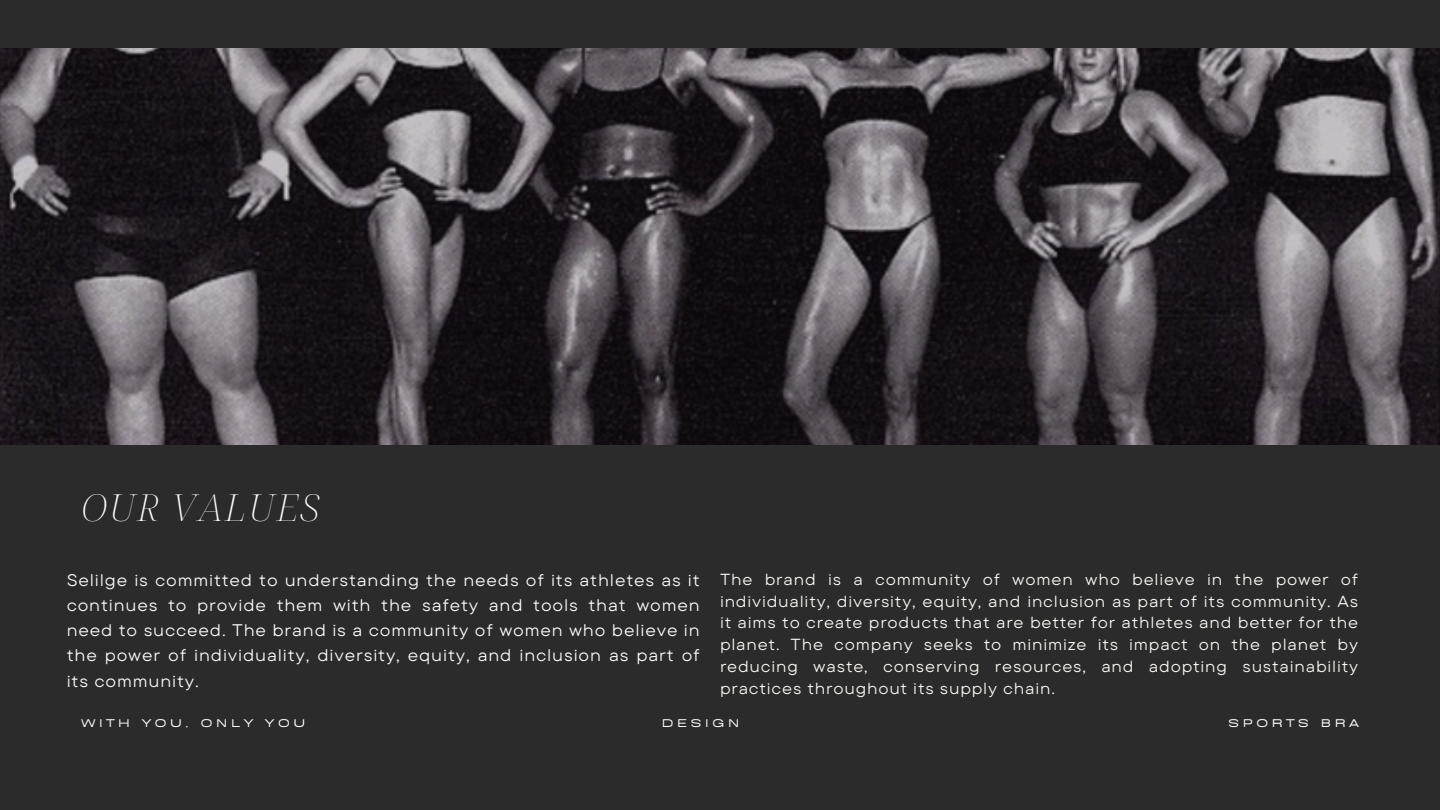
<style>
.page{position:relative;width:1440px;height:810px;background:#2b2b2b}
.page>*{position:absolute;margin:0;border:0;box-sizing:border-box;transform-origin:0 0}
.t1{font:italic 200 37.3px "Noto Serif Display";letter-spacing:.05em;color:#fcfbf8}
.t2{font:16.8px/25.1px "TT Commons Pro Exp";letter-spacing:.05em;color:#fcfbf8;text-align:justify}
.t3{font:16px/21.8px "TT Commons Pro Exp";letter-spacing:.05em;color:#faf7f2;text-align:justify}
.t4{font:700 13px "BD Sans";letter-spacing:.245em;color:#fcfbf8}
</style>
<div class="page">
<img style="left:0;top:48px;width:1440px;height:396px">
<h2 class="t1" style="left:81px;top:481px;width:240px">OUR VALUES</h2>
<h1 class="t2" style="left:67px;top:567px;width:635px">Selilge is committed to understanding the needs of its athletes as it continues to provide them with the safety and tools that women need to succeed. The brand is a community of women who believe in the power of individuality, diversity, equity, and inclusion as part of its community.</h1>
<p class="t3" style="left:720px;top:568px;width:640px">The brand is a community of women who believe in the power of individuality, diversity, equity, and inclusion as part of its community. As it aims to create products that are better for athletes and better for the planet. The company seeks to minimize its impact on the planet by reducing waste, conserving resources, and adopting sustainability practices throughout its supply chain.</p>
<h2 class="t4" style="left:81px;top:713px;width:226px">WITH YOU, ONLY YOU</h2>
<p class="t4" style="left:662px;top:713px;width:80px">DESIGN</p>
<p class="t4" style="left:1228px;top:713px;width:132px">SPORTS BRA</p>
</div>
